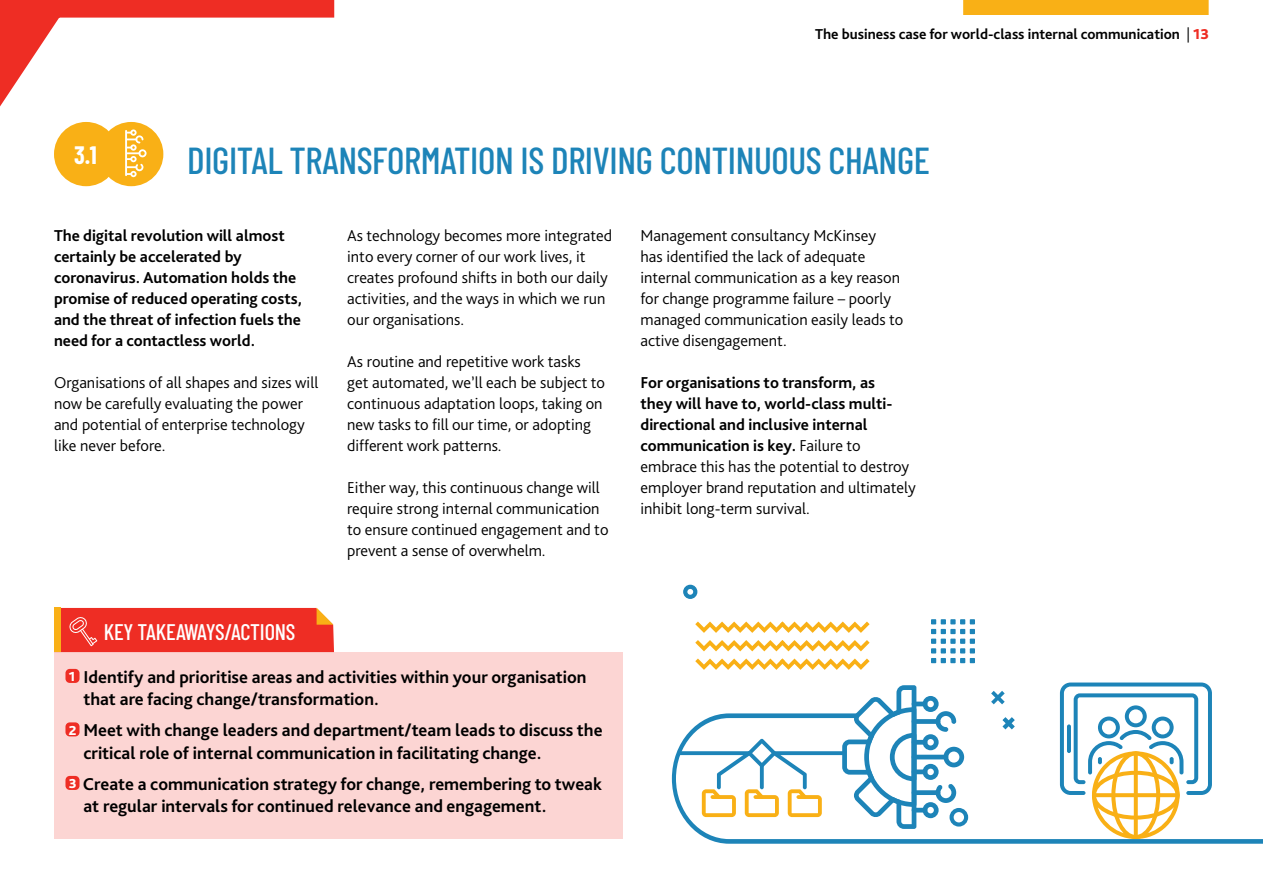
<style>
.page{position:relative;width:1263px;height:893px;background:#fff}
.page>*{position:absolute;margin:0;border:0;box-sizing:border-box;transform-origin:0 0}
.t1{font:500 37.5px "Barlow Condensed";letter-spacing:-.01em;color:#1d84b8}
.t2{font:700 24.6px "Barlow Condensed";color:#fff}
.t3{font:500 22.5px "Barlow Condensed";letter-spacing:-.01em;color:#fff}
.t4{font:700 18px/22.5px "Bliss Pro";color:#000}
.t5{font:300 16.5px/21px "Bliss Pro";color:#000}
.t6{font:700 16.5px/21px "Bliss Pro";color:#000}
.t7{font:700 15px "Bliss Pro";color:#000}
.s1{font-weight:300}
.s2{font-weight:800;color:#ee2d24}
.s3{font-weight:800;font-size:13.65px;color:#fff}
</style>
<div class="page">
<div style="left:963px;top:0;width:245px;height:15px;background:#f9b016"></div>
<svg style="left:0;top:0;width:335px;height:185px"></svg>
<div style="left:54px;top:122px;width:64px;height:64px;background:#f9b016;border-radius:50%"></div>
<div style="left:99px;top:122px;width:64px;height:64px;background:#f9b016;border-radius:50%"></div>
<hr style="left:912px;top:702px;width:15px;height:4px;background:#1d84b8;border-radius:2px">
<div style="left:54px;top:652px;width:568px;height:187px;background:#fcd5d3"></div>
<svg style="left:54px;top:608px;width:280px;height:44px;background:#ee3628"></svg>
<div style="left:65px;top:669px;width:15px;height:14px;background:#ee2d24;border-radius:4px"></div>
<div style="left:65px;top:722px;width:15px;height:14px;background:#ee2d24;border-radius:4px"></div>
<div style="left:65px;top:776px;width:15px;height:14px;background:#ee2d24;border-radius:4px"></div>
<svg style="left:127px;top:129px;width:20px;height:48px"></svg>
<hr style="left:125px;top:130px;width:2px;height:46px;background:#fff">
<svg style="left:931px;top:619px;width:44px;height:44px"></svg>
<svg style="left:672px;top:713px;width:591px;height:131px"></svg>
<svg style="left:922px;top:696px;width:46px;height:131px"></svg>
<svg style="left:991px;top:691px;width:14px;height:13px"></svg>
<svg style="left:1060px;top:682px;width:152px;height:157px"></svg>
<svg style="left:1134px;top:751px;width:4px;height:88px"></svg>
<svg style="left:1092px;top:793px;width:87px;height:4px"></svg>
<svg style="left:702px;top:685px;width:214px;height:144px"></svg>
<svg style="left:678px;top:751px;width:73px;height:4px"></svg>
<svg style="left:695px;top:621px;width:174px;height:12px"></svg>
<svg style="left:695px;top:640px;width:174px;height:11px"></svg>
<svg style="left:695px;top:658px;width:174px;height:12px"></svg>
<svg style="left:683px;top:584px;width:15px;height:15px"></svg>
<svg style="left:1001px;top:716px;width:15px;height:14px"></svg>
<p class="t7" style="left:815px;top:25px;width:395px">The business case for world-class internal communication <span class="s1">|</span> <span class="s2">13</span></p>
<h2 class="t2" style="left:74px;top:138px;width:24px">3.1</h2>
<h1 class="t1" style="left:187px;top:133px;width:744px">DIGITAL TRANSFORMATION IS DRIVING CONTINUOUS CHANGE</h1>
<p class="t6" style="left:54px;top:225px;width:250px">The digital revolution will almost certainly be accelerated by coronavirus. Automation holds the promise of reduced operating costs, and the threat of infection fuels the need for a contactless world.</p>
<p class="t5" style="left:54px;top:372px;width:266px">Organisations of all shapes and sizes will now be carefully evaluating the power and potential of enterprise technology like never before.</p>
<p class="t5" style="left:347px;top:225px;width:267px">As technology becomes more integrated into every corner of our work lives, it creates profound shifts in both our daily activities, and the ways in which we run our organisations.</p>
<p class="t5" style="left:347px;top:351px;width:259px">As routine and repetitive work tasks get automated, we’ll each be subject to continuous adaptation loops, taking on new tasks to fill our time, or adopting different work patterns.</p>
<p class="t5" style="left:347px;top:477px;width:263px">Either way, this continuous change will require strong internal communication to ensure continued engagement and to prevent a sense of overwhelm.</p>
<h3 class="t3" style="left:104px;top:616px;width:193px">KEY TAKEAWAYS/ACTIONS</h3>
<p class="t4" style="left:83px;top:666px;width:505px;text-indent:-15px"><span class="s3">1</span> Identify and prioritise areas and activities within your organisation that are facing change/transformation.</p>
<p class="t4" style="left:83px;top:719px;width:521px;text-indent:-15px"><span class="s3">2</span> Meet with change leaders and department/team leads to discuss the critical role of internal communication in facilitating change.</p>
<p class="t4" style="left:83px;top:773px;width:520px;text-indent:-15px"><span class="s3">3</span> Create a communication strategy for change, remembering to tweak at regular intervals for continued relevance and engagement.</p>
<p class="t5" style="left:640px;top:225px;width:264px">Management consultancy McKinsey<br>has identified the lack of adequate internal communication as a key reason for change programme failure – poorly managed communication easily leads to active disengagement.</p>
<p class="t6" style="left:640px;top:372px;width:277px">For organisations to transform, as<br>they will have to, world-class multi&shy;directional and inclusive internal communication is key. <span class="s1">Failure to embrace this has the potential to destroy employer brand reputation and ultimately inhibit long-term survival.</span></p>
</div>
